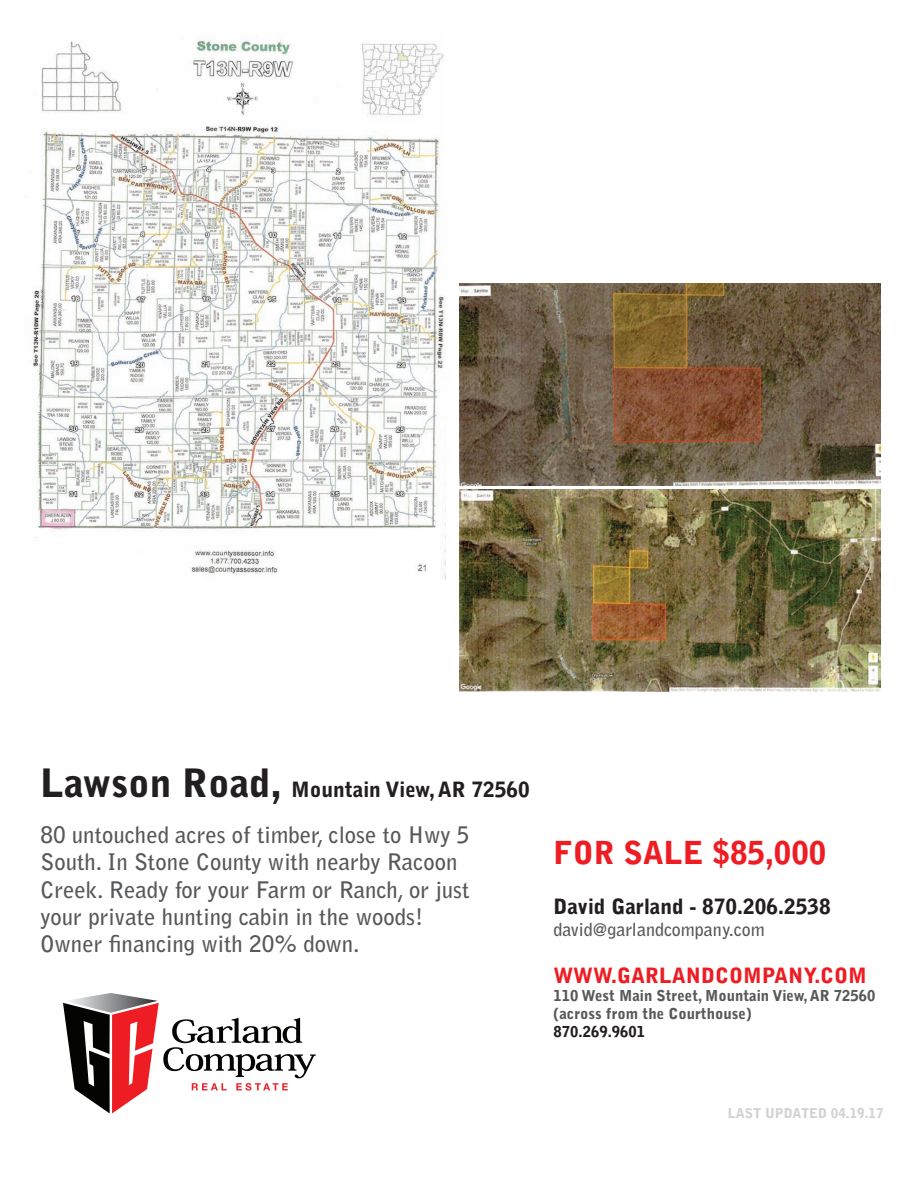
<style>
.page{position:relative;width:918px;height:1188px;background:#fff}
.page>*{position:absolute;margin:0;border:0;box-sizing:border-box;transform-origin:0 0}
.t1{font:900 31.5px "Bell Gothic Std";color:#ee1d23}
.t2{font:700 22.65px/27.3px "Bell Gothic Std";color:#57585a}
.t3{font:900 21px "Bell Gothic Std";color:#231f20}
.t4{font:900 21px "Bell Gothic Std";color:#ee1d23}
.t5{font:700 18px "Bell Gothic Std";color:#57585a}
.t6{font:900 15px/18px "Bell Gothic Std";color:#57585a}
.t7{font:900 13.5px "Bell Gothic Std";color:#d1d2d4}
.s1{font-size:38.85px}
.s2{color:#231f20}
</style>
<div class="page">
<svg style="left:63px;top:993px;width:253px;height:120px"></svg>
<img style="left:32px;top:38px;width:414px;height:542px">
<img style="left:459px;top:284px;width:421px;height:201px">
<img style="left:459px;top:489px;width:421px;height:202px">
<p class="t3" style="left:40px;top:777px;width:491px"><span class="s1">Lawson Road,</span> Mountain View, AR 72560</p>
<p class="t2" style="left:40px;top:821px;width:431px">80 untouched acres of timber, close to Hwy 5<br>South. In Stone County with nearby Racoon Creek. Ready for your Farm or Ranch, or just your private hunting cabin in the woods!<br>Owner financing with 20% down.</p>
<p class="t1" style="left:554px;top:834px;width:274px">FOR SALE $85,000</p>
<p class="t3" style="left:554px;top:895px;width:279px">David Garland - 870.206.2538</p>
<p class="t5" style="left:554px;top:919px;width:213px">david@garlandcompany.com</p>
<p class="t4" style="left:554px;top:963px;width:315px">WWW.GARLANDCOMPANY.COM</p>
<p class="t6" style="left:554px;top:987px;width:324px">110 West Main Street, Mountain View, AR 72560 (across from the Courthouse)<br><span class="s2">870.269.9601</span></p>
<p class="t7" style="left:728px;top:1105px;width:157px">LAST UPDATED 04.19.17</p>
</div>
